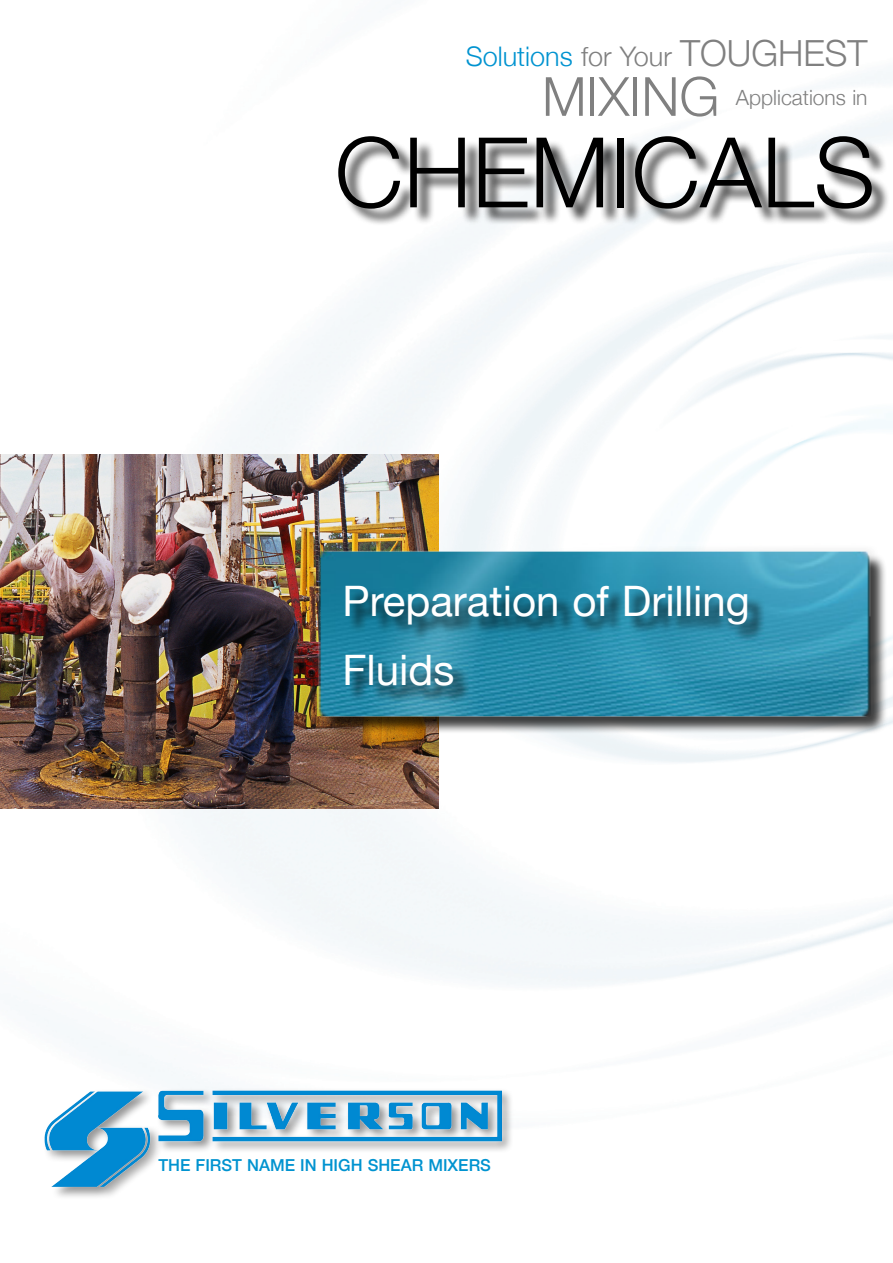
<style>
.page{position:relative;width:893px;height:1263px;background:#fff}
.page>*{position:absolute;margin:0;border:0;box-sizing:border-box;transform-origin:0 0}
.t1{font:300 97.5px "Helvetica Neue";color:#000}
.t2{font:300 54px "Helvetica Neue";color:#808080}
.t3{font:42px/69px "Helvetica Neue";color:#fff}
.t4{font:300 27px "Helvetica Neue";color:#0093d0}
.t5{font:300 21px "Helvetica Neue";color:#808080}
.t6{font:500 16.5px "Helvetica Neue";color:#0093d0}
.s1{color:#808080}
.s2{font-size:36px;color:#808080}
</style>
<div class="page">
<img style="left:16px;top:71px;width:877px;height:1017px">
<div style="left:341px;top:138px;width:549px;height:89px;background:#000;opacity:.75"></div>
<img style="left:0;top:454px;width:438px;height:355px">
<img style="left:292px;top:529px;width:601px;height:207px">
<div style="left:42px;top:1088px;width:472px;height:112px;background:#000;opacity:.41"></div>
<img style="left:43px;top:1091px;width:459px;height:97px">
<div style="left:348px;top:588px;width:418px;height:116px;background:#000;opacity:.75"></div>
<h3 class="t4" style="left:466px;top:35px;width:403px">Solutions <span class="s1">for Your</span> <span class="s2">TOUGHEST</span></h3>
<h2 class="t2" style="left:542px;top:53px;width:179px">MIXING</h2>
<p class="t5" style="left:736px;top:81px;width:133px">Applications in</p>
<h1 class="t1" style="left:335px;top:94px;width:542px">CHEMICALS</h1>
<h3 class="t3" style="left:342px;top:569px;width:409px">Preparation of Drilling<br>Fluids</h3>
<p class="t6" style="left:158px;top:1151px;width:334px">THE FIRST NAME IN HIGH SHEAR MIXERS</p>
</div>
